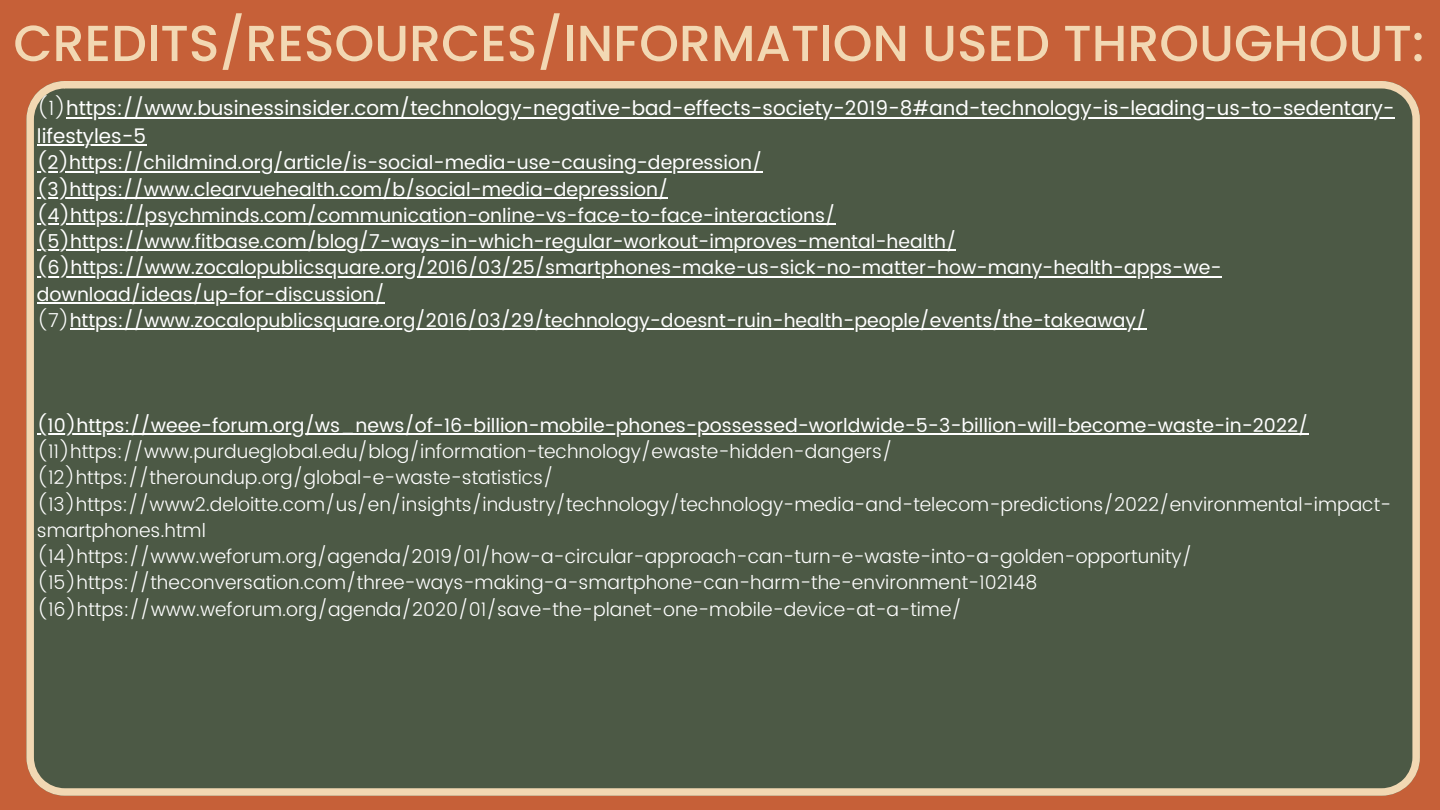
<style>
.page{position:relative;width:1440px;height:810px;background:#c66038}
.page>*{position:absolute;margin:0;border:0;box-sizing:border-box;transform-origin:0 0}
.t1{font:500 50.6px "Poppins";color:#f2d8b3}
.t2{font:20px/27.8px "Poppins";color:#fff}
.t3{font:19px/26.2px "Poppins";color:#fff}
.t4{font:300 19px/26.2px "Poppins";color:#fff}
.s1{font-weight:300}
</style>
<div class="page">
<div style="left:26px;top:81px;width:1394px;height:715px;background:#4c5945"></div>
<hr style="left:66px;top:117px;width:1329px;height:1px;background:#fff">
<hr style="left:37px;top:145px;width:109px;height:1px;background:#fff">
<hr style="left:37px;top:171px;width:32px;height:1px;background:#fff">
<hr style="left:69px;top:171px;width:693px;height:1px;background:#fff">
<hr style="left:37px;top:197px;width:32px;height:2px;background:#fff">
<hr style="left:69px;top:197px;width:599px;height:2px;background:#fff">
<hr style="left:37px;top:223px;width:33px;height:2px;background:#fff">
<hr style="left:70px;top:223px;width:765px;height:2px;background:#fff">
<hr style="left:37px;top:250px;width:33px;height:1px;background:#fff">
<hr style="left:70px;top:250px;width:886px;height:1px;background:#fff">
<hr style="left:37px;top:276px;width:33px;height:1px;background:#fff">
<hr style="left:70px;top:276px;width:1152px;height:1px;background:#fff">
<hr style="left:37px;top:302px;width:348px;height:2px;background:#fff">
<hr style="left:70px;top:328px;width:1076px;height:2px;background:#fff">
<hr style="left:37px;top:433px;width:1271px;height:2px;background:#fff">
<h1 class="t1" style="left:13px;top:8px;width:1412px">CREDITS/RESOURCES/INFORMATION USED THROUGHOUT:</h1>
<p class="t2" style="left:37px;top:95px;width:1359px"><span class="s1">(1)</span>https://www.businessinsider.com/technology-negative-bad-effects-society-2019-8#and-technology-is-leading-us-to-sedentary&shy;lifestyles-5</p>
<p class="t3" style="left:37px;top:150px;width:1186px">(2)https://childmind.org/article/is-social-media-use-causing-depression/ (3)https://www.clearvuehealth.com/b/social-media-depression/ (4)https://psychminds.com/communication-online-vs-face-to-face-interactions/ (5)https://www.fitbase.com/blog/7-ways-in-which-regular-workout-improves-mental-health/ (6)https://www.zocalopublicsquare.org/2016/03/25/smartphones-make-us-sick-no-matter-how-many-health-apps-we&shy;download/ideas/up-for-discussion/ <span class="s1">(7)</span>https://www.zocalopublicsquare.org/2016/03/29/technology-doesnt-ruin-health-people/events/the-takeaway/</p>
<p class="t3" style="left:37px;top:412px;width:1273px">(10)https://weee-forum.org/ws_news/of-16-billion-mobile-phones-possessed-worldwide-5-3-billion-will-become-waste-in-2022/</p>
<p class="t4" style="left:37px;top:439px;width:1356px">(11)https://www.purdueglobal.edu/blog/information-technology/ewaste-hidden-dangers/ (12)https://theroundup.org/global-e-waste-statistics/ (13)https://www2.deloitte.com/us/en/insights/industry/technology/technology-media-and-telecom-predictions/2022/environmental-impact&shy;smartphones.html<br>(14)https://www.weforum.org/agenda/2019/01/how-a-circular-approach-can-turn-e-waste-into-a-golden-opportunity/ (15)https://theconversation.com/three-ways-making-a-smartphone-can-harm-the-environment-102148 (16)https://www.weforum.org/agenda/2020/01/save-the-planet-one-mobile-device-at-a-time/</p>
</div>
